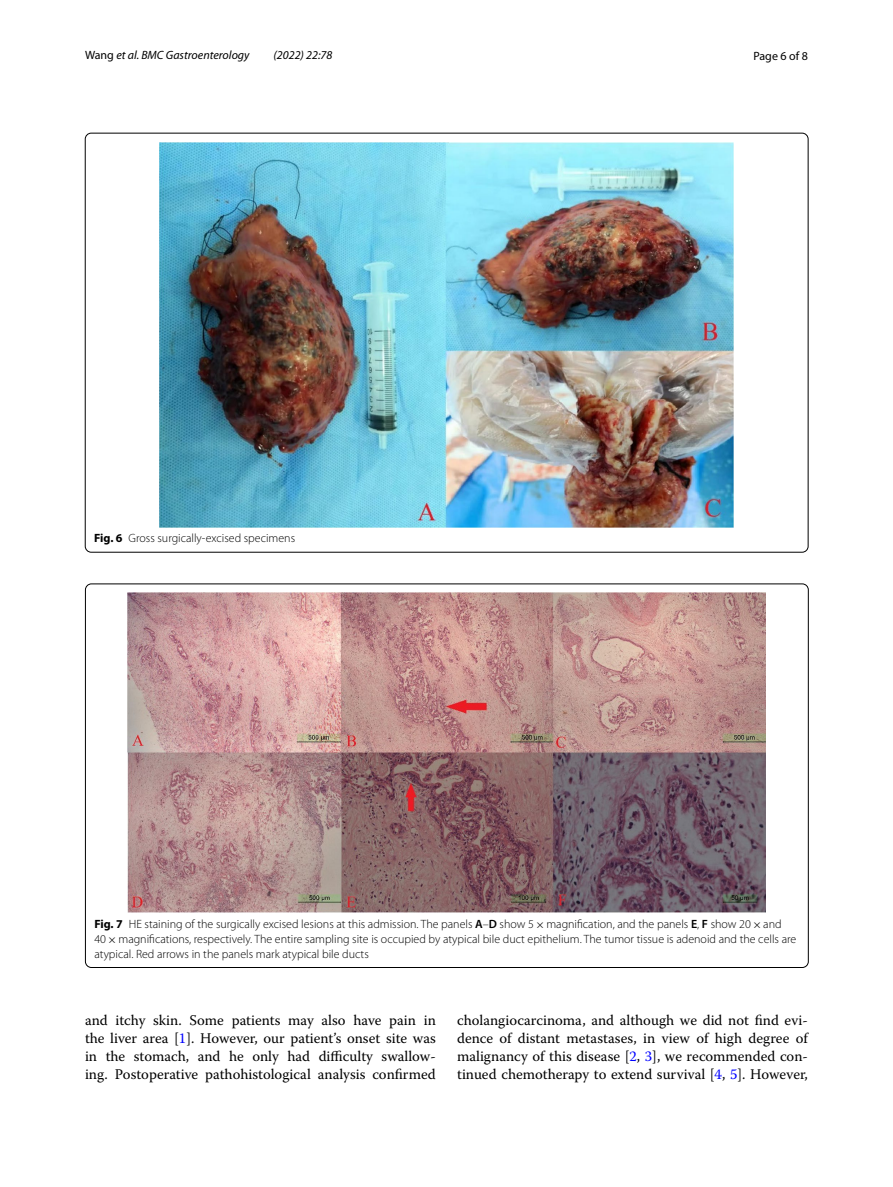
<style>
.page{position:relative;width:893px;height:1187px;background:#fff}
.page>*{position:absolute;margin:0;border:0;box-sizing:border-box;transform-origin:0 0}
.t1{font:14.7px/18px "Warnock Pro";color:#000;text-align:justify}
.t2{font:300 12px/15px "Myriad Pro";color:#000}
.t3{font:italic 12px "Myriad Pro";color:#000}
.t4{font:12px "Myriad Pro";color:#000}
.s1{font-style:normal}
.s2{font-weight:700}
.s3{font-weight:600}
.s4{font-family:"MTSY";font-weight:400}
.s5{color:#00f}
</style>
<div class="page">
<img style="left:160px;top:142px;width:574px;height:385px">
<img style="left:128px;top:593px;width:638px;height:319px">
<p class="t3" style="left:85px;top:48px;width:166px"><span class="s1">Wang</span> et al. BMC Gastroenterology</p>
<p class="t3" style="left:274px;top:48px;width:60px">(2022) 22:78</p>
<p class="t4" style="left:753px;top:48px;width:56px">Page 6 of 8</p>
<p class="t2" style="left:94px;top:531px;width:202px"><span class="s2">Fig. 6</span> Gross surgically-excised specimens</p>
<p class="t2" style="left:94px;top:916px;width:703px"><span class="s2">Fig. 7</span> HE staining of the surgically excised lesions at this admission. The panels <span class="s3">A</span>–<span class="s3">D</span> show 5<span class="s4">×</span>magnification, and the panels <span class="s3">E</span>, <span class="s3">F</span> show 20<span class="s4">×</span>and<br>40<span class="s4">×</span>magnifications, respectively. The entire sampling site is occupied by atypical bile duct epithelium. The tumor tissue is adenoid and the cells are atypical. Red arrows in the panels mark atypical bile ducts</p>
<p class="t1" style="left:85px;top:1010px;width:352px">and itchy skin. Some patients may also have pain in the liver area [<span class="s5">1</span>]. However, our patient’s onset site was in the stomach, and he only had difficulty swallow&shy;ing. Postoperative pathohistological analysis confirmed</p>
<p class="t1" style="left:457px;top:1010px;width:352px">cholangiocarcinoma, and although we did not find evi&shy;dence of distant metastases, in view of high degree of malignancy of this disease [<span class="s5">2</span>, <span class="s5">3</span>], we recommended con&shy;tinued chemotherapy to extend survival [<span class="s5">4</span>, <span class="s5">5</span>]. However,</p>
</div>
